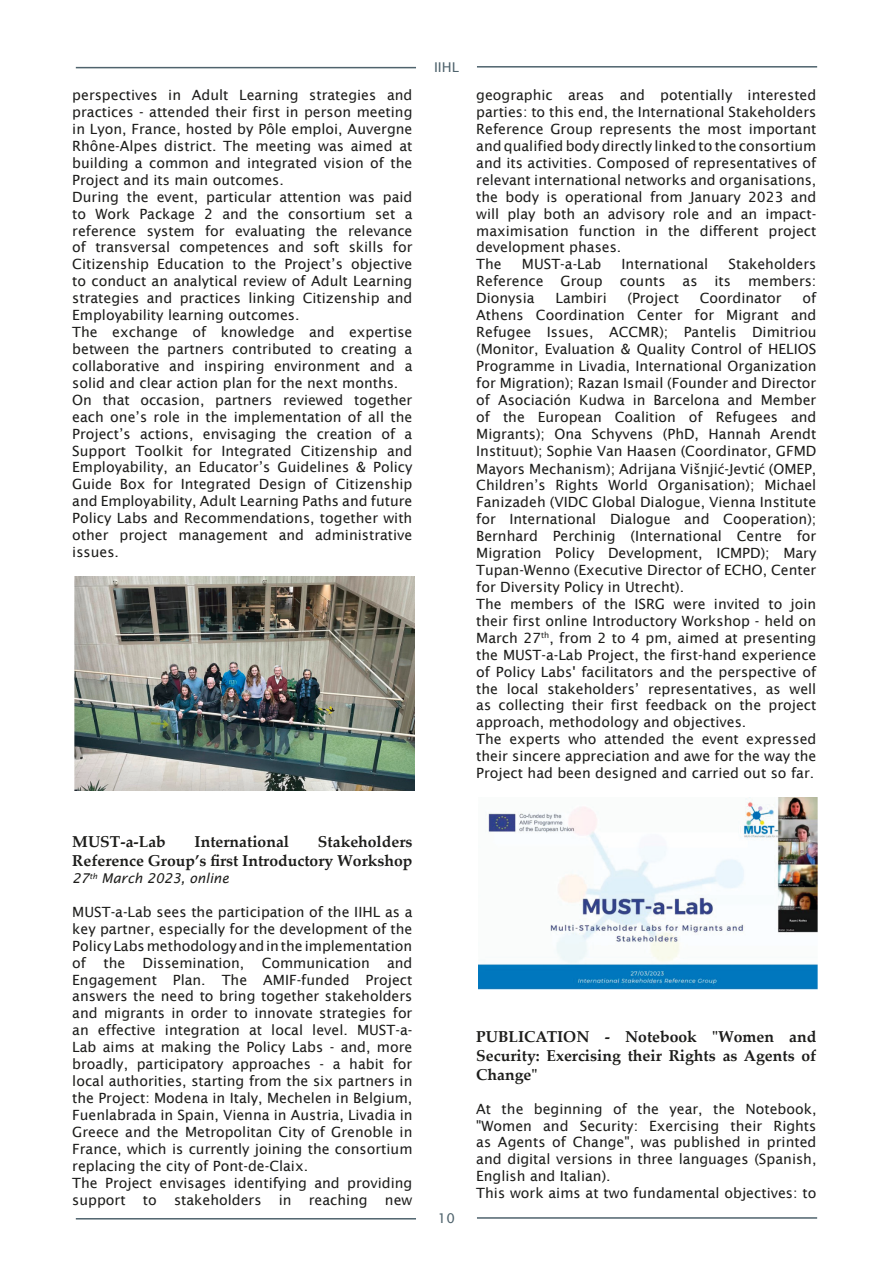
<style>
.page{position:relative;width:893px;height:1263px;background:#fff}
.page>*{position:absolute;margin:0;border:0;box-sizing:border-box;transform-origin:0 0}
.t1{font:700 15.75px/18.9px "Palatino Linotype";color:#1d1d1b;text-align:right}
.t2{font:14.1px/17px "Lucida Sans";color:#1d1d1b}
.t3{font:italic 13.5px "Lucida Sans";color:#1d1d1b}
.t4{font:13.5px "Lucida Sans";color:#4f636d}
.s1{font-family:"Myriad Pro";font-size:15px}
</style>
<div class="page">
<hr style="left:76px;top:67px;width:340px;height:1px;background:#4f636d">
<hr style="left:477px;top:66px;width:340px;height:2px;background:#4f636d">
<hr style="left:76px;top:1218px;width:340px;height:1px;background:#4f636d">
<hr style="left:477px;top:1217px;width:340px;height:2px;background:#4f636d">
<img style="left:74px;top:577px;width:340px;height:213px">
<img style="left:478px;top:798px;width:340px;height:191px">
<p class="t2" style="left:72px;top:87px;width:342px">perspectives in Adult Learning strategies and practices - attended their first in person meeting in Lyon, France, hosted by Pôle emploi, Auvergne Rhône-Alpes district. The meeting was aimed at building a common and integrated vision of the Project and its main outcomes.<br>During the event, particular attention was paid to Work Package 2 and the consortium set a reference system for evaluating the relevance of transversal competences and soft skills for Citizenship Education to the Project’s objective to conduct an analytical review of Adult Learning strategies and practices linking Citizenship and Employability learning outcomes.<br>The exchange of knowledge and expertise between the partners contributed to creating a collaborative and inspiring environment and a solid and clear action plan for the next months.<br>On that occasion, partners reviewed together each one’s role in the implementation of all the Project’s actions, envisaging the creation of a Support Toolkit for Integrated Citizenship and Employability, an Educator’s Guidelines &amp; Policy Guide Box for Integrated Design of Citizenship and Employability, Adult Learning Paths and future Policy Labs and Recommendations, together with other project management and administrative issues.</p>
<p class="t1" style="left:72px;top:832px;width:342px">Stakeholders<br>Reference Group’s first Introductory Workshop</p>
<p class="t3" style="left:72px;top:870px;width:158px">27<sup>th</sup> March 2023, online</p>
<p class="t2" style="left:72px;top:903px;width:342px">MUST-a-Lab sees the participation of the IIHL as a key partner, especially for the development of the Policy Labs methodology and in the implementation of the Dissemination, Communication and Engagement Plan. The AMIF-funded Project answers the need to bring together stakeholders and migrants in order to innovate strategies for an effective integration at local level. MUST-a-Lab aims at making the Policy Labs - and, more broadly, participatory approaches - a habit for local authorities, starting from the six partners in the Project: Modena in Italy, Mechelen in Belgium, Fuenlabrada in Spain, Vienna in Austria, Livadia in Greece and the Metropolitan City of Grenoble in France, which is currently joining the consortium replacing the city of Pont-de-Claix.<br>The Project envisages identifying and providing support to stakeholders in reaching new</p>
<p class="t1" style="left:72px;top:832px;width:95px">MUST-a-Lab</p>
<p class="t1" style="left:195px;top:832px;width:96px">International</p>
<p class="t4" style="left:434px;top:60px;width:26px">IIHL</p>
<p class="t2" style="left:476px;top:87px;width:342px">geographic areas and potentially interested parties: to this end, the International Stakeholders Reference Group represents the most important and qualified body directly linked to the consortium and its activities. Composed of representatives of relevant international networks and organisations, the body is operational from January 2023 and will play both an advisory role and an impact&shy;maximisation function in the different project development phases.<br>The</p>
<p class="t2" style="left:476px;top:256px;width:342px;text-align:justify;text-indent:252px">Stakeholders Reference Group counts as its members:<br>Dionysia</p>
<p class="t2" style="left:522px;top:256px;width:81px">MUST-a-Lab</p>
<p class="t2" style="left:621px;top:256px;width:88px">International</p>
<p class="t2" style="left:476px;top:290px;width:342px;text-indent:326px">of Athens Coordination Center for Migrant and Refugee Issues, ACCMR); Pantelis Dimitriou (Monitor, Evaluation &amp; Quality Control of HELIOS Programme in Livadia, International Organization for Migration); Razan Ismail (Founder and Director of Asociación Kudwa in Barcelona and Member of the European Coalition of Refugees and Migrants); Ona Schyvens (PhD, Hannah Arendt Instituut); Sophie Van Haasen (Coordinator, GFMD Mayors Mechanism); Adrijana Višnji<span class="s1">ć</span>-Jevti<span class="s1">ć</span> (OMEP, Children’s Rights World Organisation); Michael Fanizadeh (VIDC Global Dialogue, Vienna Institute for International Dialogue and Cooperation); Bernhard Perchinig (International Centre for Migration Policy Development, ICMPD); Mary Tupan-Wenno (Executive Director of ECHO, Center for Diversity Policy in Utrecht).<br>The members of the ISRG were invited to join their first online Introductory Workshop - held on March 27<sup>th</sup>, from 2 to 4 pm, aimed at presenting the MUST-a-Lab Project, the first-hand experience of Policy Labs' facilitators and the perspective of the local stakeholders’ representatives, as well as collecting their first feedback on the project approach, methodology and objectives.<br>The experts who attended the event expressed their sincere appreciation and awe for the way the Project had been designed and carried out so far.</p>
<p class="t2" style="left:555px;top:290px;width:53px">Lambiri</p>
<p class="t2" style="left:627px;top:290px;width:53px">(Project</p>
<p class="t2" style="left:700px;top:290px;width:84px">Coordinator</p>
<p class="t4" style="left:438px;top:1211px;width:19px">10</p>
<p class="t1" style="left:476px;top:1026px;width:342px;text-align:justify">PUBLICATION - Notebook "Women and Security: Exercising their Rights as Agents of Change"</p>
<p class="t2" style="left:476px;top:1100px;width:342px">At the beginning of the year, the Notebook, "Women and Security: Exercising their Rights as Agents of Change", was published in printed and digital versions in three languages (Spanish, English and Italian).<br>This work aims at two fundamental objectives: to</p>
</div>
